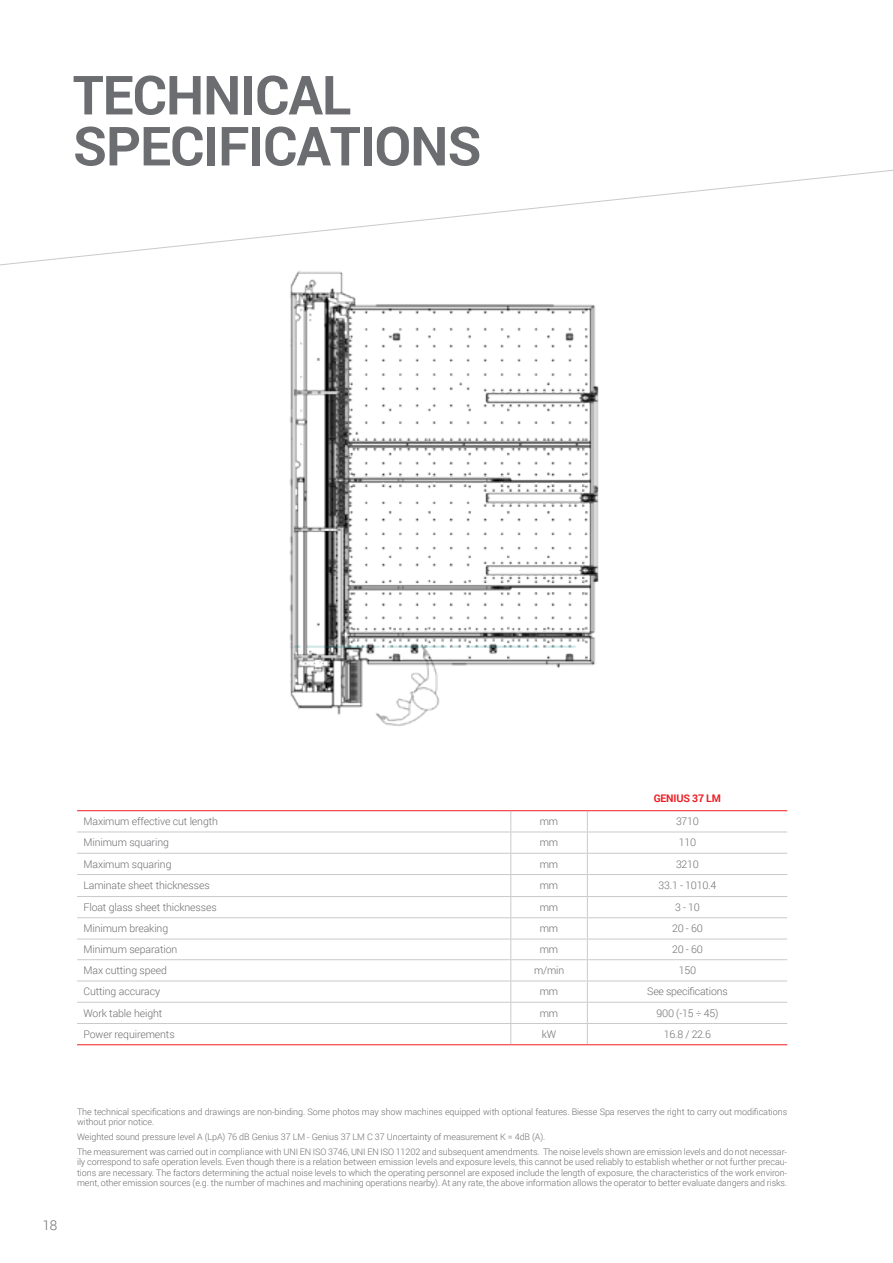
<style>
.page{position:relative;width:893px;height:1263px;background:#fff}
.page>*{position:absolute;margin:0;border:0;box-sizing:border-box;transform-origin:0 0}
.t1{font:700 54px/51px "Roboto";letter-spacing:-.02em;color:#6c6d70}
.t2{font:300 13.5px "Roboto";color:#6c6d70}
.t3{font:300 10.5px "Roboto";letter-spacing:-.01em;color:#6c6d70}
.t4{font:700 10.5px "Roboto";letter-spacing:-.02em;color:#ee1d23}
._5_TESTO_9_grigio{font:300 9px/10.5px "Roboto";letter-spacing:-.01em;color:#6c6d70}
</style>
<div class="page">
<img style="left:289px;top:270px;width:310px;height:456px">
<svg style="left:0;top:170px;width:892px;height:96px"></svg>
<hr style="left:892px;top:0;width:1px;height:1263px;background:#00b6ef">
<svg style="left:77px;top:811px;width:710px;height:233px"></svg>
<hr style="left:77px;top:832px;width:434px;height:1px;background:#c9cacc">
<hr style="left:511px;top:832px;width:76px;height:1px;background:#c9cacc">
<hr style="left:587px;top:832px;width:200px;height:1px;background:#c9cacc">
<hr style="left:77px;top:853px;width:434px;height:1px;background:#c9cacc">
<hr style="left:511px;top:853px;width:76px;height:1px;background:#c9cacc">
<hr style="left:587px;top:853px;width:200px;height:1px;background:#c9cacc">
<hr style="left:77px;top:874px;width:434px;height:1px;background:#c9cacc">
<hr style="left:511px;top:874px;width:76px;height:1px;background:#c9cacc">
<hr style="left:587px;top:874px;width:200px;height:1px;background:#c9cacc">
<hr style="left:77px;top:896px;width:434px;height:1px;background:#c9cacc">
<hr style="left:511px;top:896px;width:76px;height:1px;background:#c9cacc">
<hr style="left:587px;top:896px;width:200px;height:1px;background:#c9cacc">
<hr style="left:77px;top:917px;width:434px;height:1px;background:#c9cacc">
<hr style="left:511px;top:917px;width:76px;height:1px;background:#c9cacc">
<hr style="left:587px;top:917px;width:200px;height:1px;background:#c9cacc">
<hr style="left:77px;top:939px;width:434px;height:1px;background:#c9cacc">
<hr style="left:511px;top:939px;width:76px;height:1px;background:#c9cacc">
<hr style="left:587px;top:939px;width:200px;height:1px;background:#c9cacc">
<hr style="left:77px;top:959px;width:434px;height:1px;background:#c9cacc">
<hr style="left:511px;top:959px;width:76px;height:1px;background:#c9cacc">
<hr style="left:587px;top:959px;width:200px;height:1px;background:#c9cacc">
<hr style="left:77px;top:980px;width:434px;height:1px;background:#c9cacc">
<hr style="left:511px;top:980px;width:76px;height:1px;background:#c9cacc">
<hr style="left:587px;top:980px;width:200px;height:1px;background:#c9cacc">
<hr style="left:77px;top:1002px;width:434px;height:1px;background:#c9cacc">
<hr style="left:511px;top:1002px;width:76px;height:1px;background:#c9cacc">
<hr style="left:587px;top:1002px;width:200px;height:1px;background:#c9cacc">
<hr style="left:77px;top:1023px;width:434px;height:1px;background:#c9cacc">
<hr style="left:511px;top:1023px;width:76px;height:1px;background:#c9cacc">
<hr style="left:587px;top:1023px;width:200px;height:1px;background:#c9cacc">
<svg style="left:510px;top:811px;width:1px;height:233px"></svg>
<svg style="left:587px;top:811px;width:1px;height:233px"></svg>
<hr style="left:77px;top:810px;width:434px;height:1px;background:#ee1d23">
<hr style="left:511px;top:810px;width:76px;height:1px;background:#ee1d23">
<hr style="left:587px;top:810px;width:200px;height:1px;background:#ee1d23">
<hr style="left:77px;top:1044px;width:434px;height:1px;background:#ee1d23">
<hr style="left:511px;top:1044px;width:76px;height:1px;background:#ee1d23">
<hr style="left:587px;top:1044px;width:200px;height:1px;background:#ee1d23">
<p class="t1" style="left:73px;top:68px;width:410px">TECHNICAL<br>SPECIFICATIONS</p>
<p class="t4" style="left:654px;top:791px;width:69px">GENIUS 37 LM</p>
<p class="t3" style="left:83px;top:814px;width:136px">Maximum effective cut length</p>
<p class="t3" style="left:540px;top:814px;width:20px">mm</p>
<p class="t3" style="left:676px;top:814px;width:24px">3710</p>
<p class="t3" style="left:83px;top:835px;width:87px">Minimum squaring</p>
<p class="t3" style="left:540px;top:835px;width:20px">mm</p>
<p class="t3" style="left:679px;top:835px;width:19px">110</p>
<p class="t3" style="left:83px;top:857px;width:90px">Maximum squaring</p>
<p class="t3" style="left:540px;top:857px;width:20px">mm</p>
<p class="t3" style="left:676px;top:857px;width:24px">3210</p>
<p class="t3" style="left:83px;top:878px;width:128px">Laminate sheet thicknesses</p>
<p class="t3" style="left:540px;top:878px;width:20px">mm</p>
<p class="t3" style="left:659px;top:878px;width:59px">33.1 - 1010.4</p>
<p class="t3" style="left:83px;top:900px;width:135px">Float glass sheet thicknesses</p>
<p class="t3" style="left:540px;top:900px;width:20px">mm</p>
<p class="t3" style="left:675px;top:900px;width:26px">3 - 10</p>
<p class="t3" style="left:83px;top:921px;width:86px">Minimum breaking</p>
<p class="t3" style="left:540px;top:921px;width:20px">mm</p>
<p class="t3" style="left:672px;top:921px;width:32px">20 - 60</p>
<p class="t3" style="left:83px;top:942px;width:95px">Minimum separation</p>
<p class="t3" style="left:540px;top:942px;width:20px">mm</p>
<p class="t3" style="left:672px;top:942px;width:32px">20 - 60</p>
<p class="t3" style="left:83px;top:963px;width:85px">Max cutting speed</p>
<p class="t3" style="left:534px;top:963px;width:32px">m/min</p>
<p class="t3" style="left:679px;top:963px;width:19px">150</p>
<p class="t3" style="left:83px;top:984px;width:78px">Cutting accuracy</p>
<p class="t3" style="left:540px;top:984px;width:20px">mm</p>
<p class="t3" style="left:647px;top:984px;width:82px">See specifications</p>
<p class="t3" style="left:83px;top:1005px;width:80px">Work table height</p>
<p class="t3" style="left:540px;top:1005px;width:20px">mm</p>
<p class="t3" style="left:656px;top:1005px;width:63px">900 (-15 ÷ 45)</p>
<p class="t3" style="left:83px;top:1027px;width:93px">Power requirements</p>
<p class="t3" style="left:542px;top:1027px;width:16px">kW</p>
<p class="t3" style="left:664px;top:1027px;width:49px">16.8 / 22.6</p>
<p class="t2" style="left:42px;top:1215px;width:16px">18</p>
<p class="_5_TESTO_9_grigio" style="left:77px;top:1106px;width:712px">The technical specifications and drawings are non-binding. Some photos may show machines equipped with optional features. Biesse Spa reserves the right to carry out modifications without prior notice.</p>
<p class="_5_TESTO_9_grigio" style="left:77px;top:1131px;width:470px">Weighted sound pressure level A (LpA) 76 dB Genius 37 LM - Genius 37 LM C 37 Uncertainty of measurement K = 4dB (A).</p>
<p class="_5_TESTO_9_grigio" style="left:77px;top:1146px;width:712px;text-align:justify">The measurement was carried out in compliance with UNI EN ISO 3746, UNI EN ISO 11202 and subsequent amendments. The noise levels shown are emission levels and do not necessar&shy;ily correspond to safe operation levels. Even though there is a relation between emission levels and exposure levels, this cannot be used reliably to establish whether or not further precau&shy;tions are necessary. The factors determining the actual noise levels to which the operating personnel are exposed include the length of exposure, the characteristics of the work environ&shy;ment, other emission sources (e.g. the number of machines and machining operations nearby). At any rate, the above information allows the operator to better evaluate dangers and risks.</p>
</div>
